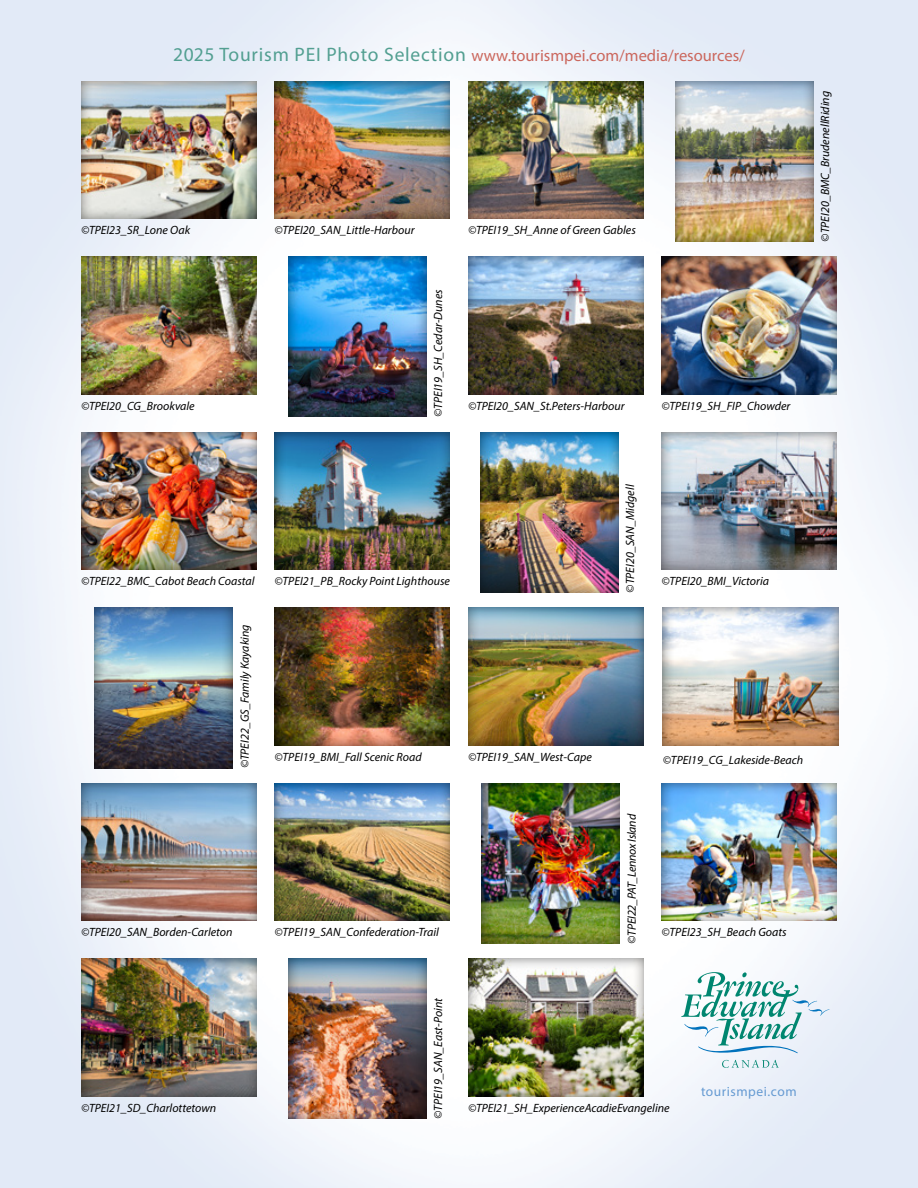
<style>
.page{position:relative;width:918px;height:1188px;background:#fff}
.page>*{position:absolute;margin:0;border:0;box-sizing:border-box;transform-origin:0 0}
.t1{font:16.5px "Myriad Pro";color:#cb675d}
.t2{font:13.5px "Myriad Pro";letter-spacing:.04em;color:#659ad2}
.t3{font:italic 12px "Myriad Pro";color:#000}
.t4{font:italic 12px "Myriad Pro";letter-spacing:-.02em;color:#000}
.s1{font-size:19.5px;color:#529f91}
</style>
<div class="page">
<div style="left:261px;top:70px;width:203px;height:151px;background:#000;opacity:.5"></div>
<div style="left:68px;top:70px;width:202px;height:151px;background:#000;opacity:.5"></div>
<div style="left:455px;top:70px;width:202px;height:151px;background:#000;opacity:.5"></div>
<div style="left:68px;top:246px;width:202px;height:151px;background:#000;opacity:.5"></div>
<div style="left:275px;top:246px;width:165px;height:173px;background:#000;opacity:.5"></div>
<div style="left:455px;top:246px;width:202px;height:151px;background:#000;opacity:.5"></div>
<div style="left:648px;top:246px;width:203px;height:151px;background:#000;opacity:.5"></div>
<svg style="left:681px;top:971px;width:149px;height:97px"></svg>
<div style="left:68px;top:421px;width:202px;height:151px;background:#000;opacity:.5"></div>
<div style="left:261px;top:421px;width:203px;height:151px;background:#000;opacity:.5"></div>
<div style="left:648px;top:421px;width:203px;height:151px;background:#000;opacity:.5"></div>
<div style="left:469px;top:772px;width:165px;height:174px;background:#000;opacity:.5"></div>
<div style="left:455px;top:597px;width:202px;height:151px;background:#000;opacity:.5"></div>
<div style="left:261px;top:597px;width:203px;height:151px;background:#000;opacity:.5"></div>
<div style="left:68px;top:772px;width:202px;height:151px;background:#000;opacity:.5"></div>
<div style="left:467px;top:421px;width:165px;height:174px;background:#000;opacity:.5"></div>
<div style="left:82px;top:597px;width:165px;height:174px;background:#000;opacity:.5"></div>
<div style="left:648px;top:772px;width:203px;height:151px;background:#000;opacity:.5"></div>
<div style="left:455px;top:948px;width:202px;height:151px;background:#000;opacity:.5"></div>
<div style="left:261px;top:772px;width:203px;height:151px;background:#000;opacity:.5"></div>
<div style="left:68px;top:948px;width:202px;height:151px;background:#000;opacity:.5"></div>
<div style="left:275px;top:948px;width:165px;height:173px;background:#000;opacity:.5"></div>
<div style="left:662px;top:70px;width:165px;height:174px;background:#000;opacity:.5"></div>
<div style="left:650px;top:597px;width:202px;height:151px;background:#000;opacity:.5"></div>
<h1 class="t1" style="left:173px;top:46px;width:573px"><span class="s1">2025 Tourism PEI Photo Selection</span> www.tourismpei.com/media/resources/</h1>
<p class="t3" style="left:81px;top:223px;width:111px">©TPEI23_SR_Lone Oak</p>
<p class="t3" style="left:274px;top:223px;width:141px">©TPEI20_SAN_Little-Harbour</p>
<p class="t3" style="left:468px;top:223px;width:169px">©TPEI19_SH_Anne of Green Gables</p>
<p class="t3" style="left:81px;top:398px;width:115px">©TPEI20_CG_Brookvale</p>
<p class="t3" style="left:431px;top:417px;width:129px;rotate:-90deg">©TPEI19_SH_Cedar-Dunes</p>
<p class="t3" style="left:468px;top:398px;width:158px">©TPEI20_SAN_St.Peters-Harbour</p>
<p class="t3" style="left:662px;top:398px;width:130px">©TPEI19_SH_FIP_Chowder</p>
<p class="t3" style="left:818px;top:242px;width:152px;rotate:-90deg">©TPEI20_BMC_BrudenellRiding</p>
<p class="t3" style="left:623px;top:592px;width:110px;rotate:-90deg">©TPEI20_SAN_Midgell</p>
<p class="t3" style="left:81px;top:574px;width:175px">©TPEI22_BMC_Cabot Beach Coastal</p>
<p class="t3" style="left:274px;top:574px;width:177px">©TPEI21_PB_Rocky Point Lighthouse</p>
<p class="t3" style="left:662px;top:574px;width:109px">©TPEI20_BMI_Victoria</p>
<p class="t3" style="left:237px;top:768px;width:145px;rotate:-90deg">©TPEI22_GS_Family Kayaking</p>
<p class="t3" style="left:81px;top:925px;width:153px">©TPEI20_SAN_Borden-Carleton</p>
<p class="t3" style="left:81px;top:1100px;width:137px">©TPEI21_SD_Charlottetown</p>
<p class="t3" style="left:274px;top:749px;width:149px">©TPEI19_BMI_Fall Scenic Road</p>
<p class="t3" style="left:468px;top:749px;width:125px">©TPEI19_SAN_West-Cape</p>
<p class="t3" style="left:274px;top:925px;width:166px">©TPEI19_SAN_Confederation-Trail</p>
<p class="t4" style="left:624px;top:944px;width:131px;rotate:-90deg">©TPEI22_PAT_Lennox Island</p>
<p class="t3" style="left:663px;top:753px;width:142px">©TPEI19_CG_Lakeside-Beach</p>
<p class="t3" style="left:662px;top:925px;width:127px">©TPEI23_SH_Beach Goats</p>
<p class="t3" style="left:431px;top:1119px;width:123px;rotate:-90deg">©TPEI19_SAN_East-Point</p>
<p class="t3" style="left:468px;top:1100px;width:203px">©TPEI21_SH_ExperienceAcadieEvangeline</p>
<p class="t2" style="left:701px;top:1083px;width:97px">tourismpei.com</p>
</div>
